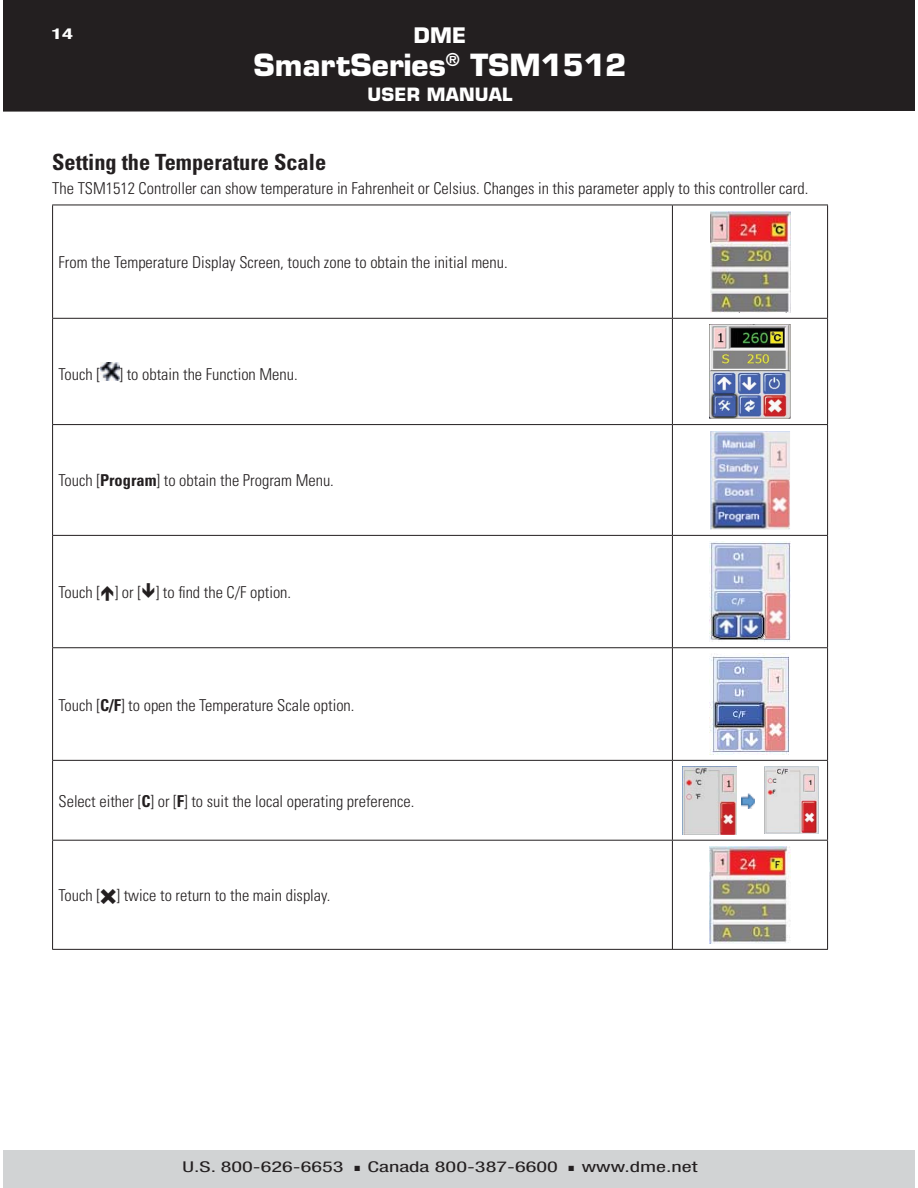
<style>
.page{position:relative;width:918px;height:1188px;background:#fff}
.page>*{position:absolute;margin:0;border:0;box-sizing:border-box;transform-origin:0 0}
.t1{font:700 29.85px "Eurostile LT Std";color:#fff}
.t2{font:700 condensed 22.35px "Univers";color:#231f20}
.t3{font:700 20.85px "Eurostile LT Std";color:#fff}
.t4{font:700 17.85px "Eurostile LT Std";letter-spacing:.01em;color:#fff}
.t5{font:300 condensed 16.35px "Univers";color:#231f20}
.t6{font:condensed 14.85px "Helvetica Neue LT Std";color:#231f20;scale:1.5 1}
.t7{font:700 condensed 14.85px "Helvetica Neue LT Std";color:#fff;scale:1.5 1}
.s1{font-weight:700}
</style>
<div class="page">
<div style="left:910px;top:1150px;width:5px;height:38px;background:#d1d3d4"></div>
<div style="left:910px;top:0;width:5px;height:111px;background:#231f20"></div>
<div style="left:3px;top:0;width:907px;height:112px;background:#231f20"></div>
<div style="left:3px;top:1150px;width:907px;height:38px;background:#d1d3d4"></div>
<hr style="left:52px;top:205px;width:620px;height:1px;background:#231f20">
<hr style="left:52px;top:205px;width:1px;height:113px;background:#231f20">
<hr style="left:672px;top:205px;width:156px;height:1px;background:#231f20">
<hr style="left:672px;top:205px;width:1px;height:113px;background:#231f20">
<hr style="left:827px;top:205px;width:1px;height:113px;background:#231f20">
<hr style="left:52px;top:318px;width:620px;height:1px;background:#231f20">
<hr style="left:52px;top:319px;width:1px;height:105px;background:#231f20">
<hr style="left:672px;top:318px;width:156px;height:1px;background:#231f20">
<hr style="left:672px;top:319px;width:1px;height:105px;background:#231f20">
<hr style="left:827px;top:319px;width:1px;height:105px;background:#231f20">
<hr style="left:52px;top:424px;width:620px;height:1px;background:#231f20">
<hr style="left:52px;top:425px;width:1px;height:110px;background:#231f20">
<hr style="left:672px;top:424px;width:156px;height:1px;background:#231f20">
<hr style="left:672px;top:425px;width:1px;height:110px;background:#231f20">
<hr style="left:827px;top:425px;width:1px;height:110px;background:#231f20">
<hr style="left:52px;top:535px;width:620px;height:1px;background:#231f20">
<hr style="left:52px;top:536px;width:1px;height:111px;background:#231f20">
<hr style="left:672px;top:535px;width:156px;height:1px;background:#231f20">
<hr style="left:672px;top:536px;width:1px;height:111px;background:#231f20">
<hr style="left:827px;top:536px;width:1px;height:111px;background:#231f20">
<hr style="left:52px;top:647px;width:620px;height:1px;background:#231f20">
<hr style="left:52px;top:648px;width:1px;height:112px;background:#231f20">
<hr style="left:672px;top:647px;width:156px;height:1px;background:#231f20">
<hr style="left:672px;top:648px;width:1px;height:112px;background:#231f20">
<hr style="left:827px;top:648px;width:1px;height:112px;background:#231f20">
<hr style="left:52px;top:760px;width:620px;height:1px;background:#231f20">
<hr style="left:52px;top:761px;width:1px;height:79px;background:#231f20">
<hr style="left:672px;top:760px;width:156px;height:1px;background:#231f20">
<hr style="left:672px;top:761px;width:1px;height:79px;background:#231f20">
<hr style="left:827px;top:761px;width:1px;height:79px;background:#231f20">
<hr style="left:52px;top:840px;width:620px;height:1px;background:#231f20">
<hr style="left:52px;top:841px;width:1px;height:108px;background:#231f20">
<hr style="left:672px;top:840px;width:156px;height:1px;background:#231f20">
<hr style="left:672px;top:841px;width:1px;height:108px;background:#231f20">
<hr style="left:827px;top:841px;width:1px;height:108px;background:#231f20">
<hr style="left:52px;top:949px;width:776px;height:1px;background:#231f20">
<img style="left:710px;top:211px;width:80px;height:101px">
<img style="left:100px;top:363px;width:19px;height:17px">
<img style="left:710px;top:324px;width:80px;height:95px">
<img style="left:710px;top:431px;width:80px;height:98px">
<img style="left:710px;top:541px;width:80px;height:101px">
<img style="left:710px;top:654px;width:79px;height:100px">
<img style="left:682px;top:767px;width:54px;height:67px">
<img style="left:764px;top:766px;width:54px;height:68px">
<img style="left:741px;top:793px;width:14px;height:15px">
<img style="left:710px;top:846px;width:80px;height:97px">
<p class="t7" style="left:51px;top:25px;width:16px">14</p>
<p class="t3" style="left:414px;top:23px;width:54px">DME</p>
<h1 class="t1" style="left:253px;top:48px;width:375px">SmartSeries<sup>®</sup> TSM1512</h1>
<p class="t4" style="left:368px;top:84px;width:146px">USER MANUAL</p>
<h2 class="t2" style="left:52px;top:154px;width:275px">Setting the Temperature Scale</h2>
<p class="t5" style="left:52px;top:182px;width:758px">The TSM1512 Controller can show temperature in Fahrenheit or Celsius. Changes in this parameter apply to this controller card.</p>
<p class="t5" style="left:59px;top:256px;width:451px">From the Temperature Display Screen, touch zone to obtain the initial menu.</p>
<p class="t5" style="left:59px;top:369px;width:241px">Touch [ ] to obtain the Function Menu.</p>
<p class="t5" style="left:59px;top:475px;width:277px">Touch [<span class="s1">Program</span>] to obtain the Program Menu.</p>
<p class="t5" style="left:59px;top:586px;width:234px">Touch [ ] or [ ] to find the C/F option.</p>
<p class="t5" style="left:59px;top:699px;width:297px">Touch [<span class="s1">C/F</span>] to open the Temperature Scale option.</p>
<p class="t5" style="left:59px;top:795px;width:357px">Select either [<span class="s1">C</span>] or [<span class="s1">F</span>] to suit the local operating preference.</p>
<p class="t5" style="left:59px;top:889px;width:273px">Touch [ ] twice to return to the main display.</p>
<p class="t6" style="left:183px;top:1158px;width:345px">U.S. 800-626-6653 ■ Canada 800-387-6600 ■ www.dme.net</p>
</div>
